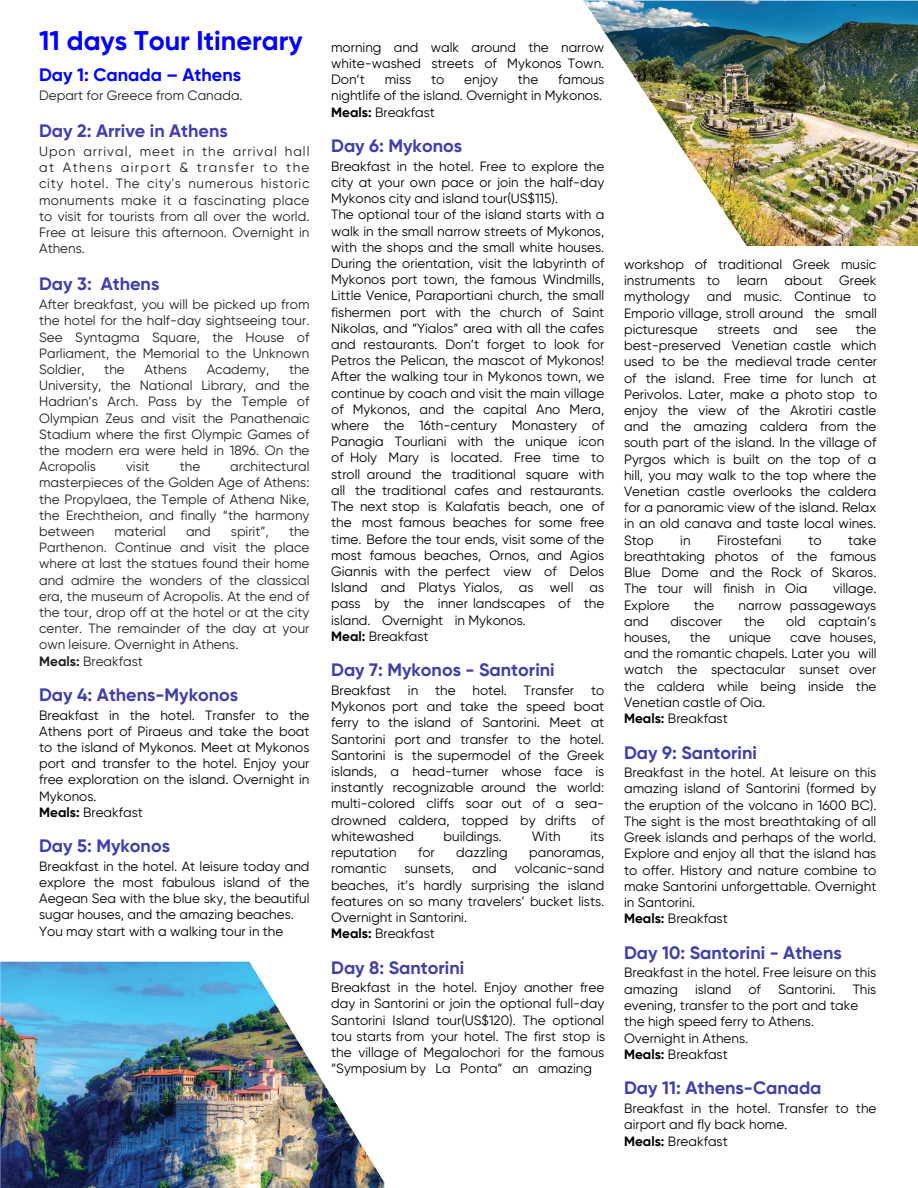
<style>
.page{position:relative;width:918px;height:1188px;background:#fff}
.page>*{position:absolute;margin:0;border:0;box-sizing:border-box;transform-origin:0 0}
.t1{font:700 27px "Gilroy";color:#00f}
.t2{font:700 18px "Gilroy";color:#4040aa}
.t3{font:700 18px "Gilroy";color:#00f}
.t4{font:13.5px/16.2px "Gilroy";color:#000}
.t5{font:13.5px/16.2px "Gilroy";color:#231f20;text-align:justify}
.s1{font-weight:700}
.s2{font-style:inherit}
</style>
<div class="page">
<img style="left:583px;top:1px;width:335px;height:245px">
<img style="left:0;top:962px;width:384px;height:226px">
<h1 class="t1" style="left:39px;top:23px;width:265px">11 days Tour Itinerary</h1>
<h2 class="t3" style="left:39px;top:64px;width:204px">Day 1: Canada – Athens</h2>
<p class="t5" style="left:39px;top:88px;width:205px">Depart for Greece from Canada.</p>
<h2 class="t2" style="left:39px;top:120px;width:190px">Day 2: Arrive in Athens</h2>
<p class="t5" style="left:39px;top:143px;width:272px">Upon arrival, meet in the arrival hall at Athens airport &amp; transfer to the city hotel. The city's numerous historic monuments make it a fascinating place to visit for tourists from all over the world.<br>Free at leisure this afternoon. Overnight in Athens.</p>
<h2 class="t2" style="left:39px;top:273px;width:122px">Day 3: Athens</h2>
<p class="t5" style="left:39px;top:296px;width:272px">After breakfast, you will be picked up from the hotel for the half-day sightseeing tour.<br>See Syntagma Square, the House of Parliament, the Memorial to the Unknown Soldier,</p>
<p class="t5" style="left:39px;top:361px;width:272px;text-indent:250px">the University, the National Library, and the Hadrian’s Arch. Pass by the Temple of Olympian Zeus and visit the Panathenaic Stadium where the first Olympic Games of the modern era were held in 1896. On the Acropolis</p>
<p class="t5" style="left:104px;top:361px;width:22px">the</p>
<p class="t5" style="left:144px;top:361px;width:44px">Athens</p>
<p class="t5" style="left:207px;top:361px;width:64px">Academy,</p>
<p class="t5" style="left:39px;top:458px;width:272px;text-indent:191px">architectural masterpieces of the Golden Age of Athens: the Propylaea, the Temple of Athena Nike, the Erechtheion, and finally “the harmony between</p>
<p class="t5" style="left:126px;top:458px;width:25px">visit</p>
<p class="t5" style="left:180px;top:458px;width:22px">the</p>
<p class="t5" style="left:115px;top:523px;width:53px">material</p>
<p class="t5" style="left:186px;top:523px;width:26px">and</p>
<p class="t5" style="left:231px;top:523px;width:39px">spirit”,</p>
<p class="t5" style="left:39px;top:523px;width:272px;text-align:left;text-indent:250px">the Parthenon. Continue and visit the place where at last the statues found their home and admire the wonders of the classical era, the museum of Acropolis. At the end of the tour, drop off at the hotel or at the city center. The remainder of the day at your own leisure. Overnight in Athens.<br><span class="s1">Meals:</span> Breakfast</p>
<h2 class="t2" style="left:39px;top:684px;width:201px">Day 4: Athens-Mykonos</h2>
<p class="t4" style="left:39px;top:707px;width:272px">Breakfast in the hotel. Transfer to the Athens port of Piraeus and take the boat to the island of Mykonos. Meet at Mykonos port and transfer to the hotel. Enjoy your free exploration on the island. Overnight in Mykonos.<br><span class="s1">Meals:</span> Breakfast</p>
<h2 class="t2" style="left:39px;top:835px;width:132px">Day 5: Mykonos</h2>
<p class="t4" style="left:39px;top:858px;width:272px">Breakfast in the hotel. At leisure today and explore the most fabulous island of the Aegean Sea with the blue sky, the beautiful sugar houses, and the amazing beaches.<br>You may start with a walking tour in the</p>
<p class="t4" style="left:331px;top:39px;width:275px;text-align:justify">morning and walk around the narrow white-washed streets of Mykonos Town.<br>Don’t</p>
<p class="t4" style="left:331px;top:71px;width:275px;text-indent:227px">famous nightlife of the island. Overnight in Mykonos.<br><span class="s1">Meals:</span> Breakfast</p>
<h2 class="t2" style="left:331px;top:135px;width:133px">Day 6: Mykonos</h2>
<p class="t4" style="left:331px;top:158px;width:275px">Breakfast in the hotel. Free to explore the city at your own pace or join the half-day Mykonos city and island tour(US$11<span class="s2">5</span>).<br>The optional tour of the island starts with a walk in the small narrow streets of Mykonos, with the shops and the small white houses.<br>During the orientation, visit the labyrinth of Mykonos port town, the famous Windmills, Little Venice, Paraportiani church, the small fishermen port with the church of Saint Nikolas, and “Yialos” area with all the cafes and restaurants. Don’t forget to look for Petros the Pelican, the mascot of Mykonos!<br>After the walking tour in Mykonos town, we continue by coach and visit the main village of Mykonos, and the capital Ano Mera, where the 16th-century Monastery of Panagia Tourliani with the unique icon of Holy Mary is located. Free time to stroll around the traditional square with all the traditional cafes and restaurants.<br>The next stop is Kalafatis beach, one of the most famous beaches for some free time. Before the tour ends, visit some of the most famous beaches, Ornos, and Agios Giannis with the perfect view of Delos Island and Platys Yialos, as well as pass by the inner landscapes of the island. Overnight in Mykonos.<br><span class="s1">Meal:</span> Breakfast</p>
<h2 class="t2" style="left:331px;top:659px;width:225px">Day 7: Mykonos - Santorini</h2>
<p class="t4" style="left:331px;top:682px;width:61px">Breakfast</p>
<p class="t4" style="left:408px;top:682px;width:12px">in</p>
<p class="t4" style="left:435px;top:682px;width:22px">the</p>
<p class="t4" style="left:473px;top:682px;width:36px">hotel.</p>
<p class="t4" style="left:524px;top:682px;width:52px">Transfer</p>
<p class="t4" style="left:385px;top:71px;width:28px">miss</p>
<p class="t4" style="left:431px;top:71px;width:15px">to</p>
<p class="t4" style="left:464px;top:71px;width:35px">enjoy</p>
<p class="t4" style="left:518px;top:71px;width:22px">the</p>
<p class="t4" style="left:331px;top:682px;width:275px;text-align:justify;text-indent:260px">to Mykonos port and take the speed boat ferry to the island of Santorini. Meet at Santorini port and transfer to the hotel.<br>Santorini is the supermodel of the Greek islands, a head-turner whose face is instantly recognizable around the world: multi-colored cliffs soar out of a sea&shy;drowned caldera, topped by drifts of whitewashed</p>
<p class="t4" style="left:444px;top:828px;width:60px">buildings.</p>
<p class="t4" style="left:532px;top:828px;width:30px">With</p>
<p class="t4" style="left:590px;top:828px;width:15px">its</p>
<p class="t4" style="left:331px;top:844px;width:67px">reputation</p>
<p class="t4" style="left:418px;top:844px;width:18px">for</p>
<p class="t4" style="left:456px;top:844px;width:53px">dazzling</p>
<p class="t4" style="left:529px;top:844px;width:77px">panoramas,</p>
<p class="t4" style="left:331px;top:860px;width:57px">romantic</p>
<p class="t4" style="left:404px;top:860px;width:51px">sunsets,</p>
<p class="t4" style="left:472px;top:860px;width:26px">and</p>
<p class="t4" style="left:331px;top:860px;width:275px;text-indent:184px">volcanic-sand beaches, it’s hardly surprising the island features on so many travelers’ bucket lists.<br>Overnight in Santorini.<br><span class="s1">Meals:</span> Breakfast</p>
<h2 class="t2" style="left:331px;top:956px;width:135px">Day 8: Santorini</h2>
<p class="t4" style="left:331px;top:979px;width:276px;text-align:justify">Breakfast in the hotel. Enjoy another free day in Santorini or join the optional full-day Santorini Island tour(US$120). The optional tou starts from your hotel. The first stop is the village of Megalochori for the famous “Symposium by La Ponta” an amazing</p>
<p class="t4" style="left:624px;top:256px;width:254px;text-align:justify">workshop of traditional Greek music instruments to learn about Greek mythology</p>
<p class="t4" style="left:624px;top:289px;width:254px;text-align:justify;text-indent:83px">and music. Continue to Emporio village, stroll around the small picturesque</p>
<p class="t4" style="left:624px;top:321px;width:255px;text-align:justify;text-indent:232px">the best-preserved Venetian castle which used to be the medieval trade center of the island. Free time for lunch at Perivolos. Later, make a photo stop to enjoy the view of the Akrotiri castle and the amazing caldera from the south part of the island. In the village of Pyrgos which is built on the top of a hill, you may walk to the top where the Venetian castle overlooks the caldera for a panoramic view of the island. Relax in an old canava and taste local wines.<br>Stop</p>
<p class="t4" style="left:718px;top:321px;width:82px">streets and</p>
<p class="t4" style="left:816px;top:321px;width:23px">see</p>
<p class="t4" style="left:680px;top:532px;width:12px">in</p>
<p class="t4" style="left:717px;top:532px;width:66px">Firostefani</p>
<p class="t4" style="left:808px;top:532px;width:15px">to</p>
<p class="t4" style="left:624px;top:532px;width:254px;text-align:justify;text-indent:224px">take breathtaking photos of the famous Blue Dome and the Rock of Skaros.<br>The tour will finish in Oia</p>
<p class="t4" style="left:833px;top:580px;width:45px">village.</p>
<p class="t4" style="left:624px;top:597px;width:47px">Explore</p>
<p class="t4" style="left:694px;top:597px;width:22px">the</p>
<p class="t4" style="left:739px;top:597px;width:139px">narrow passageways</p>
<p class="t4" style="left:624px;top:613px;width:26px">and</p>
<p class="t4" style="left:670px;top:613px;width:54px">discover</p>
<p class="t4" style="left:744px;top:613px;width:22px">the</p>
<p class="t4" style="left:786px;top:613px;width:92px">old captain’s</p>
<p class="t4" style="left:624px;top:629px;width:48px">houses,</p>
<p class="t4" style="left:690px;top:629px;width:22px">the</p>
<p class="t4" style="left:729px;top:629px;width:43px">unique</p>
<p class="t4" style="left:624px;top:629px;width:254px;text-indent:166px">cave houses, and the romantic chapels. Later you will watch the spectacular sunset over the caldera while being inside the<br>Venetian castle of Oia.<br><span class="s1">Meals:</span> Breakfast</p>
<h2 class="t2" style="left:624px;top:741px;width:134px">Day 9: Santorini</h2>
<p class="t4" style="left:624px;top:764px;width:254px">Breakfast in the hotel. At leisure on this amazing island of Santorini (formed by the eruption of the volcano in 1600 BC).<br>The sight is the most breathtaking of all Greek islands and perhaps of the world.<br>Explore and enjoy all that the island has to offer. History and nature combine to make Santorini unforgettable. Overnight in Santorini.<br><span class="s1">Meals:</span> Breakfast</p>
<h2 class="t2" style="left:624px;top:941px;width:219px">Day 10: Santorini - Athens</h2>
<p class="t4" style="left:624px;top:964px;width:254px">Breakfast in the hotel. Free leisure on this amazing</p>
<p class="t4" style="left:695px;top:981px;width:38px">island</p>
<p class="t4" style="left:748px;top:981px;width:14px">of</p>
<p class="t4" style="left:778px;top:981px;width:59px">Santorini.</p>
<p class="t4" style="left:624px;top:981px;width:254px;text-indent:229px">This evening, transfer to the port and <span class="s2">take the high speed ferry</span> to Athens.<br>Overnight in Athens.<br><span class="s1">Meals:</span> Breakfast</p>
<h2 class="t2" style="left:624px;top:1077px;width:199px">Day 11: Athens-Canada</h2>
<p class="t4" style="left:624px;top:1100px;width:254px">Breakfast in the hotel. Transfer to the airport and fly back home.<br><span class="s1">Meals:</span> Breakfast</p>
</div>
